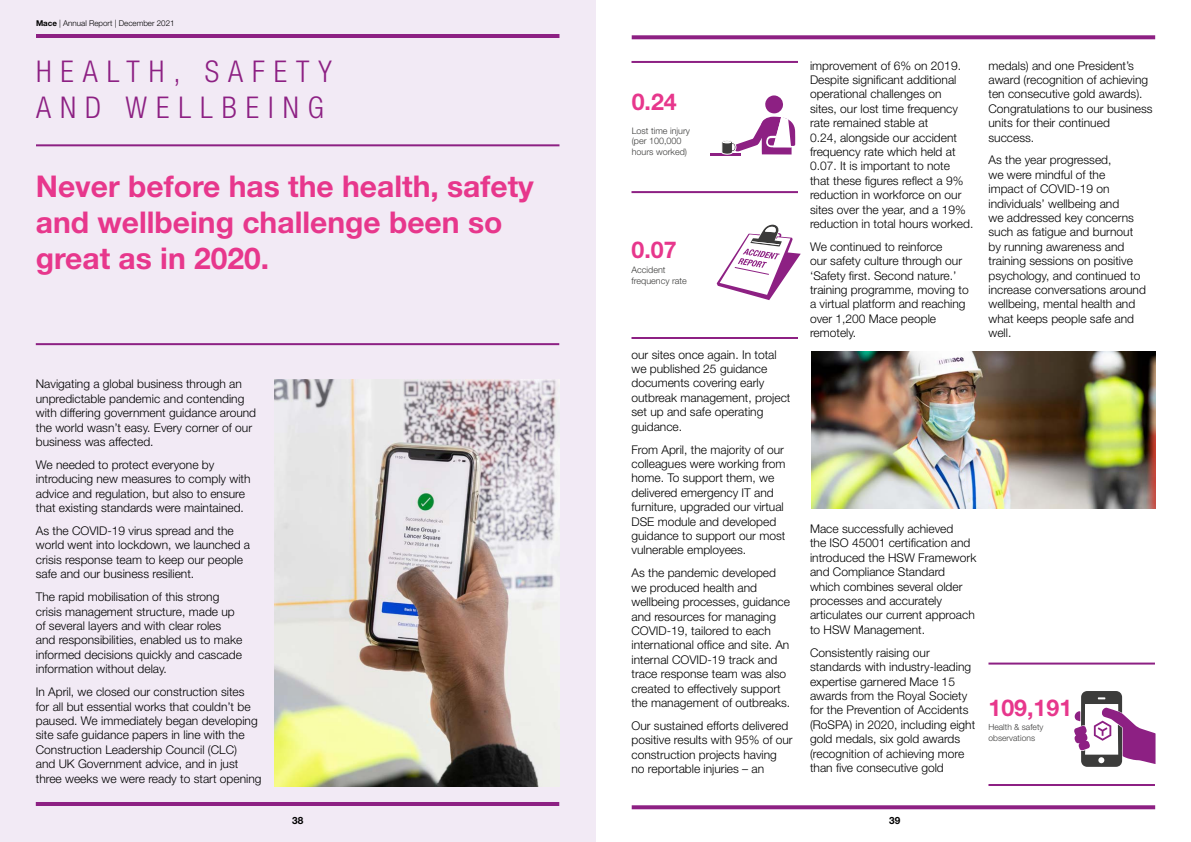
<style>
.page{position:relative;width:1191px;height:842px;background:#fff}
.page>*{position:absolute;margin:0;border:0;box-sizing:border-box;transform-origin:0 0}
.t1{font:700 30px/36px "Helvetica Neue LT Std";color:#e7378c}
.t2{font:300 condensed 30px/36px "Helvetica Neue LT Std";letter-spacing:.3em;color:#8d2083}
.t3{font:700 23.2px "Helvetica Neue LT Std";color:#e7378c}
.t4{font:300 12px/14.4px "Helvetica Neue LT Std";color:#000}
.t5{font:700 10px "Helvetica Neue LT Std";color:#000}
.t6{font:300 9px/10.8px "Helvetica Neue LT Std";color:#3c3c3b}
.t7{font:300 8.5px/10.2px "Helvetica Neue LT Std";color:#3c3c3b}
.t8{font:300 8px "Helvetica Neue LT Std";color:#000}
.s1{font-weight:700}
</style>
<div class="page">
<div style="left:0;top:0;width:595px;height:842px;background:#f2eaf5"></div>
<hr style="left:36px;top:34px;width:523px;height:4px;background:#8d2083">
<hr style="left:36px;top:144px;width:523px;height:2px;background:#8d2083">
<hr style="left:36px;top:343px;width:523px;height:2px;background:#8d2083">
<hr style="left:36px;top:802px;width:523px;height:4px;background:#8d2083">
<svg style="left:717px;top:225px;width:83px;height:75px"></svg>
<hr style="left:710px;top:153px;width:30px;height:3px;background:#8d2083">
<svg style="left:721px;top:95px;width:74px;height:61px"></svg>
<svg style="left:631px;top:805px;width:524px;height:4px;background:#95308c"></svg>
<svg style="left:631px;top:35px;width:524px;height:4px;background:#95318c"></svg>
<hr style="left:631px;top:61px;width:167px;height:2px;background:#8d2083">
<hr style="left:631px;top:191px;width:167px;height:2px;background:#8d2083">
<img style="left:274px;top:380px;width:285px;height:406px">
<svg style="left:1074px;top:691px;width:81px;height:76px"></svg>
<hr style="left:631px;top:337px;width:167px;height:2px;background:#8d2083">
<hr style="left:988px;top:662px;width:167px;height:2px;background:#8d2083">
<hr style="left:988px;top:784px;width:167px;height:2px;background:#8d2083">
<img style="left:811px;top:351px;width:344px;height:158px">
<p class="t8" style="left:36px;top:18px;width:140px"><span class="s1">Mace</span> | Annual Report | December 2021</p>
<h1 class="t2" style="left:36px;top:54px;width:297px">HEALTH, SAFETY<br>AND WELLBEING</h1>
<h1 class="t1" style="left:36px;top:167px;width:499px">Never before has the health, safety and wellbeing challenge been so great as in 2020.</h1>
<p class="t4" style="left:36px;top:377px;width:222px">Navigating a global business through an unpredictable pandemic and contending with differing government guidance around the world wasn’t easy. Every corner of our business was affected.</p>
<p class="t4" style="left:36px;top:457px;width:216px">We needed to protect everyone by introducing new measures to comply with advice and regulation, but also to ensure that existing standards were maintained.</p>
<p class="t4" style="left:36px;top:523px;width:216px">As the COVID-19 virus spread and the world went into lockdown, we launched a crisis response team to keep our people safe and our business resilient.</p>
<p class="t4" style="left:36px;top:589px;width:208px">The rapid mobilisation of this strong crisis management structure, made up of several layers and with clear roles and responsibilities, enabled us to make informed decisions quickly and cascade information without delay.</p>
<p class="t4" style="left:36px;top:684px;width:227px">In April, we closed our construction sites<br>for all but essential works that couldn’t be paused. We immediately began developing site safe guidance papers in line with the Construction Leadership Council (CLC)<br>and UK Government advice, and in just three weeks we were ready to start opening</p>
<p class="t5" style="left:292px;top:814px;width:13px">38</p>
<h2 class="t3" style="left:631px;top:88px;width:47px">0.24</h2>
<p class="t6" style="left:631px;top:125px;width:60px">Lost time injury (per 100,000 hours worked)</p>
<h2 class="t3" style="left:631px;top:236px;width:47px">0.07</h2>
<p class="t6" style="left:631px;top:265px;width:57px">Accident frequency rate</p>
<p class="t4" style="left:631px;top:347px;width:160px">our sites once again. In total we published 25 guidance documents covering early outbreak management, project set up and safe operating guidance.</p>
<p class="t4" style="left:631px;top:442px;width:155px">From April, the majority of our colleagues were working from home. To support them, we delivered emergency IT and furniture, upgraded our virtual<br>DSE module and developed guidance to support our most vulnerable employees.</p>
<p class="t4" style="left:631px;top:566px;width:160px">As the pandemic developed we produced health and wellbeing processes, guidance and resources for managing<br>COVID-19, tailored to each international office and site. An internal COVID-19 track and trace response team was also created to effectively support the management of outbreaks.</p>
<p class="t4" style="left:631px;top:718px;width:163px">Our sustained efforts delivered positive results with 95% of our construction projects having no reportable injuries – an</p>
<p class="t4" style="left:810px;top:58px;width:165px">improvement of 6% on 2019.<br>Despite significant additional operational challenges on<br>sites, our lost time frequency rate remained stable at<br>0.24, alongside our accident frequency rate which held at<br>0.07. It is important to note<br>that these figures reflect a 9% reduction in workforce on our sites over the year, and a 19% reduction in total hours worked.</p>
<p class="t4" style="left:810px;top:239px;width:160px">We continued to reinforce<br>our safety culture through our ‘Safety first. Second nature.’ training programme, moving to a virtual platform and reaching over 1,200 Mace people remotely.</p>
<p class="t4" style="left:988px;top:58px;width:166px">medals) and one President’s award (recognition of achieving ten consecutive gold awards).<br>Congratulations to our business units for their continued success.</p>
<p class="t4" style="left:988px;top:153px;width:159px">As the year progressed,<br>we were mindful of the<br>impact of COVID-19 on individuals’ wellbeing and<br>we addressed key concerns such as fatigue and burnout by running awareness and training sessions on positive psychology, and continued to increase conversations around wellbeing, mental health and what keeps people safe and well.</p>
<p class="t4" style="left:810px;top:521px;width:168px">Mace successfully achieved<br>the ISO 45001 certification and introduced the HSW Framework and Compliance Standard which combines several older processes and accurately articulates our current approach to HSW Management.</p>
<p class="t4" style="left:810px;top:645px;width:167px">Consistently raising our standards with industry-leading expertise garnered Mace 15 awards from the Royal Society for the Prevention of Accidents (RoSPA) in 2020, including eight gold medals, six gold awards (recognition of achieving more than five consecutive gold</p>
<h2 class="t3" style="left:988px;top:693px;width:85px">109,191</h2>
<p class="t7" style="left:988px;top:722px;width:56px">Health &amp; safety observations</p>
<p class="t5" style="left:889px;top:814px;width:13px">39</p>
</div>
